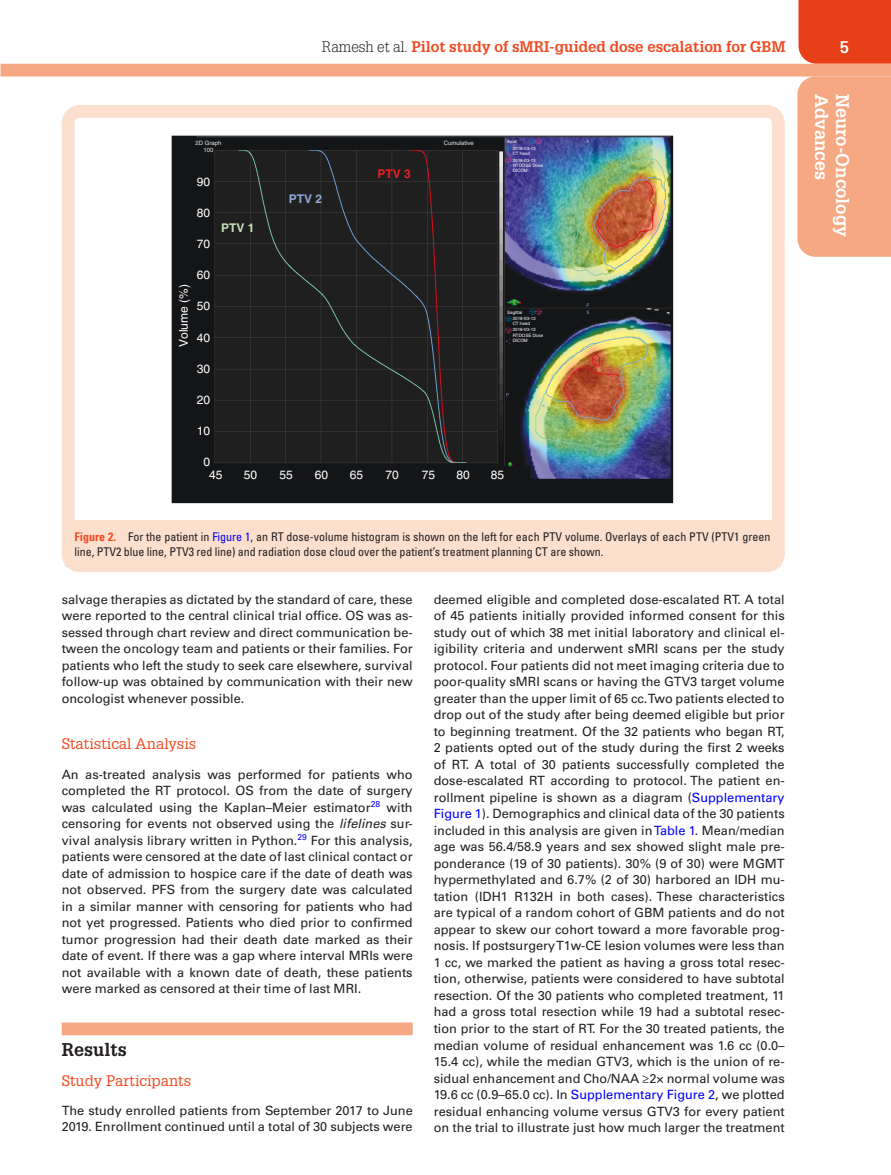
<style>
.page{position:relative;width:891px;height:1175px;background:#fff}
.page>*{position:absolute;margin:0;border:0;box-sizing:border-box;transform-origin:0 0}
.t1{font:18px "Glypha LT Std Bold 3";color:#fff}
.HeadA{font:700 18px "Glypha LT Std";color:#231f20}
.t2{font:700 16.5px "Glypha LT Std";color:#fff}
.t3{font:15px "Glypha LT Std Bold 3";color:#f04b22}
.HeadB{font:15px "Glypha LT Std";color:#f04b22}
.HeadB_HeadA{font:15px "Glypha LT Std";color:#f04b22}
.Text{font:12.75px/16.5px "Univers LT Std";color:#231f20;text-align:justify}
.FigCapt{font:condensed 12px/15px "Univers LT Std";color:#231f20}
.t4{font:12px/12.6px "Helvetica 2";color:#fff}
.t5{font:12px "Helvetica Bold 2";color:#c5e1b5}
.t6{font:12px "Helvetica Bold 2";color:#8ea9d7}
.t7{font:12px "Helvetica Bold 2";color:#ee1e23}
.t8{font:6px/7.2px "Helvetica 2";color:#e4e5e4;text-align:center}
.t9{font:4.5px/6.4px "Helvetica 2";color:#fff}
.s1{font-family:"Glypha LT Std Light 2";color:#231f20}
.s2{font-weight:700;color:#f04b22}
.s3{color:#00f}
.s4{font-style:italic}
</style>
<div class="page">
<div style="left:799px;top:0;width:92px;height:64px;background:#e73f18"></div>
<div style="left:1px;top:64px;width:890px;height:12px;background:#f5a882"></div>
<div style="left:797px;top:76px;width:94px;height:181px;background:#f5a882"></div>
<div style="left:62px;top:1022px;width:351px;height:13px;background:#f5a882"></div>
<div style="left:65px;top:520px;width:716px;height:47px;background:#fcdfcd"></div>
<img style="left:171px;top:135px;width:503px;height:369px">
<div style="left:62px;top:105px;width:723px;height:467px;border:13px solid #fcdfcd;border-radius:12px"></div>
<p class="t3" style="left:322px;top:37px;width:465px"><span class="s1">Ramesh et al.</span> Pilot study of sMRI-guided dose escalation for GBM</p>
<p class="t2" style="left:840px;top:37px;width:11px">5</p>
<h1 class="t1" style="left:833px;top:94px;width:88px;rotate:90deg">Advances</h1>
<h1 class="t1" style="left:854px;top:94px;width:145px;rotate:90deg">Neuro-Oncology</h1>
<p class="t8" style="left:195px;top:139px;width:28px">2D Graph<br>100</p>
<p class="t8" style="left:444px;top:139px;width:32px">Cumulative</p>
<p class="t9" style="left:507px;top:138px;width:11px">Axial</p>
<p class="t9" style="left:513px;top:145px;width:25px">2018-03-13</p>
<p class="t9" style="left:513px;top:157px;width:25px">2018-03-13</p>
<p class="t9" style="left:513px;top:151px;width:19px">CT head</p>
<p class="t9" style="left:513px;top:163px;width:32px;line-height:5.1px">RTDOSE Dose<br>DICOM</p>
<p class="t7" style="left:378px;top:166px;width:35px">PTV 3</p>
<p class="t4" style="left:197px;top:175px;width:15px">90</p>
<p class="t6" style="left:289px;top:192px;width:35px">PTV 2</p>
<p class="t4" style="left:197px;top:206px;width:15px">80</p>
<p class="t4" style="left:197px;top:237px;width:15px">70</p>
<p class="t4" style="left:197px;top:269px;width:15px">60</p>
<p class="t4" style="left:197px;top:300px;width:15px">50</p>
<p class="t5" style="left:221px;top:220px;width:35px">PTV 1</p>
<p class="t4" style="left:177px;top:347px;width:64px;rotate:-90deg">Volume (%)</p>
<p class="t9" style="left:513px;top:309px;width:25px;text-indent:-5px">Sagittal<br>2018-03-13</p>
<p class="t9" style="left:513px;top:326px;width:25px">2018-03-13</p>
<p class="t9" style="left:513px;top:320px;width:19px">CT head</p>
<p class="t9" style="left:513px;top:333px;width:32px;line-height:4.9px">RTDOSE Dose<br>DICOM</p>
<p class="t4" style="left:197px;top:331px;width:15px">40</p>
<p class="t4" style="left:197px;top:362px;width:15px">30</p>
<p class="t4" style="left:197px;top:393px;width:15px">20</p>
<p class="t4" style="left:197px;top:424px;width:15px">10</p>
<p class="t4" style="left:209px;top:455px;width:15px;text-indent:-6px">0<br>45</p>
<p class="t4" style="left:244px;top:468px;width:15px">50</p>
<p class="t4" style="left:280px;top:468px;width:15px">55</p>
<p class="t4" style="left:315px;top:468px;width:15px">60</p>
<p class="t4" style="left:350px;top:468px;width:15px">65</p>
<p class="t4" style="left:386px;top:468px;width:15px">70</p>
<p class="t4" style="left:422px;top:468px;width:15px">75</p>
<p class="t4" style="left:457px;top:468px;width:15px">80</p>
<p class="t4" style="left:491px;top:468px;width:15px">85</p>
<p class="FigCapt" style="left:74px;top:529px;width:698px"><span class="s2">Figure 2.</span> For the patient in <span class="s3">Figure 1</span>, an RT dose-volume histogram is shown on the left for each PTV volume. Overlays of each PTV (PTV1 green line, PTV2 blue line, PTV3 red line) and radiation dose cloud over the patient’s treatment planning CT are shown.</p>
<p class="Text" style="left:62px;top:591px;width:353px">salvage therapies as dictated by the standard of care, these were reported to the central clinical trial office. OS was as&shy;sessed through chart review and direct communication be&shy;tween the oncology team and patients or their families. For patients who left the study to seek care elsewhere, survival follow-up was obtained by communication with their new oncologist whenever possible.</p>
<h3 class="HeadB" style="left:62px;top:735px;width:136px">Statistical Analysis</h3>
<p class="Text" style="left:62px;top:766px;width:353px">An as-treated analysis was performed for patients who completed the RT protocol. OS from the date of surgery was calculated using the Kaplan–Meier estimator<sup>28</sup> with censoring for events not observed using the <span class="s4">lifelines</span> sur&shy;vival analysis library written in Python.<sup>29</sup> For this analysis, patients were censored at the date of last clinical contact or date of admission to hospice care if the date of death was not observed. PFS from the surgery date was calculated in a similar manner with censoring for patients who had not yet progressed. Patients who died prior to confirmed tumor progression had their death date marked as their date of event. If there was a gap where interval MRIs were not available with a known date of death, these patients were marked as censored at their time of last MRI.</p>
<h2 class="HeadA" style="left:62px;top:1038px;width:66px">Results</h2>
<h3 class="HeadB_HeadA" style="left:62px;top:1071px;width:131px">Study Participants</h3>
<p class="Text" style="left:62px;top:1102px;width:353px">The study enrolled patients from September 2017 to June<br>2019. Enrollment continued until a total of 30 subjects were</p>
<p class="Text" style="left:434px;top:591px;width:353px">deemed eligible and completed dose-escalated RT. A total of 45 patients initially provided informed consent for this study out of which 38 met initial laboratory and clinical el&shy;igibility criteria and underwent sMRI scans per the study protocol. Four patients did not meet imaging criteria due to poor-quality sMRI scans or having the GTV3 target volume greater than the upper limit of 65 cc. Two patients elected to drop out of the study after being deemed eligible but prior to beginning treatment. Of the 32 patients who began RT, 2 patients opted out of the study during the first 2 weeks of RT. A total of 30 patients successfully completed the dose-escalated RT according to protocol. The patient en&shy;rollment pipeline is shown as a diagram (<span class="s3">Supplementary Figure 1</span>). Demographics and clinical data of the 30 patients included in this analysis are given in <span class="s3">Table 1</span>. Mean/median age was 56.4/58.9 years and sex showed slight male pre&shy;ponderance (19 of 30 patients). 30% (9 of 30) were MGMT hypermethylated and 6.7% (2 of 30) harbored an IDH mu&shy;tation (IDH1 R132H in both cases). These characteristics are typical of a random cohort of GBM patients and do not appear to skew our cohort toward a more favorable prog&shy;nosis. If postsurgery T1w-CE lesion volumes were less than 1 cc, we marked the patient as having a gross total resec&shy;tion, otherwise, patients were considered to have subtotal resection. Of the 30 patients who completed treatment, 11 had a gross total resection while 19 had a subtotal resec&shy;tion prior to the start of RT. For the 30 treated patients, the median volume of residual enhancement was 1.6 cc (0.0– 15.4 cc), while the median GTV3, which is the union of re&shy;sidual enhancement and Cho/NAA ≥2× normal volume was 19.6 cc (0.9–65.0 cc). In <span class="s3">Supplementary Figure 2</span>, we plotted residual enhancing volume versus GTV3 for every patient on the trial to illustrate just how much larger the treatment</p>
</div>
